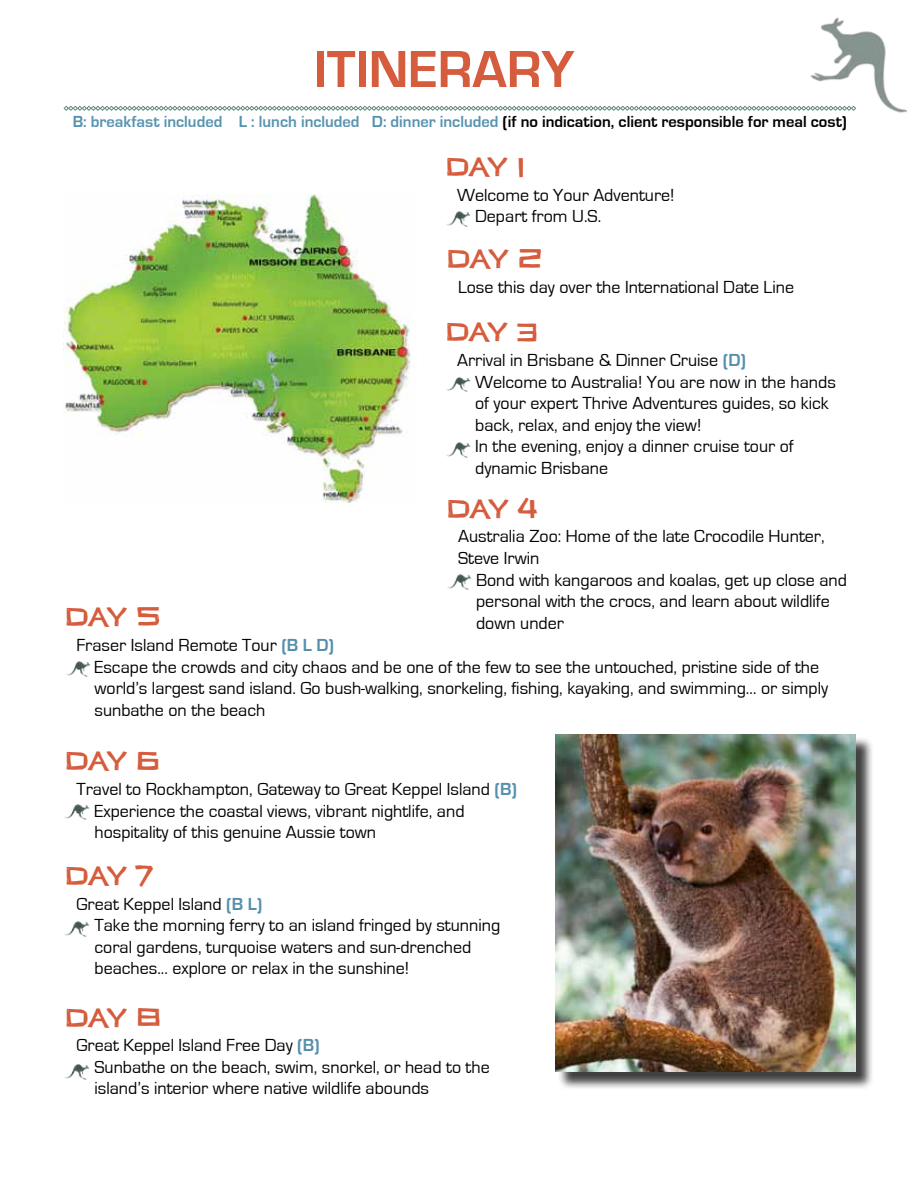
<style>
.page{position:relative;width:918px;height:1188px;background:#fff}
.page>*{position:absolute;margin:0;border:0;box-sizing:border-box;transform-origin:0 0}
.t1{font:700 54px "Eurostile";color:#d55c3c}
.t2{font:24px "Vertigon";color:#d55c3c}
.t3{font:18px/21.6px "Eurostile";color:#000}
.t4{font:700 16.5px "Eurostile";color:#5793b0}
.s1{color:#000}
.s2{font-weight:700;color:#5790ad}
</style>
<div class="page">
<img style="left:799px;top:17px;width:108px;height:96px">
<svg style="left:64px;top:106px;width:792px;height:5px"></svg>
<img style="left:64px;top:195px;width:347px;height:307px">
<div style="left:558px;top:737px;width:317px;height:353px;background:#000;opacity:.75"></div>
<img style="left:555px;top:734px;width:301px;height:338px">
<img style="left:446px;top:212px;width:25px;height:14px">
<img style="left:446px;top:377px;width:25px;height:15px">
<img style="left:446px;top:442px;width:25px;height:15px">
<img style="left:447px;top:575px;width:24px;height:14px">
<img style="left:66px;top:662px;width:24px;height:14px">
<img style="left:65px;top:805px;width:24px;height:15px">
<img style="left:65px;top:922px;width:24px;height:15px">
<img style="left:65px;top:1064px;width:24px;height:15px">
<h1 class="t1" style="left:314px;top:40px;width:262px">ITINERARY</h1>
<p class="t4" style="left:73px;top:113px;width:776px">B: breakfast included L : lunch included D: dinner included <span class="s1">(if no indication, client responsible for meal cost)</span></p>
<h2 class="t2" style="left:445px;top:149px;width:81px">DAY 1</h2>
<p class="t3" style="left:457px;top:184px;width:219px">Welcome to Your Adventure!</p>
<p class="t3" style="left:457px;top:206px;width:145px">• Depart from U.S.</p>
<h2 class="t2" style="left:446px;top:241px;width:97px">DAY 2</h2>
<p class="t3" style="left:458px;top:277px;width:337px">Lose this day over the International Date Line</p>
<h2 class="t2" style="left:445px;top:314px;width:94px">DAY 3</h2>
<p class="t3" style="left:457px;top:350px;width:290px">Arrival in Brisbane &amp; Dinner Cruise <span class="s2">(D)</span></p>
<p class="t3" style="left:475px;top:371px;width:362px;text-indent:-18px">• Welcome to Australia! You are now in the hands of your expert Thrive Adventures guides, so kick back, relax, and enjoy the view!</p>
<p class="t3" style="left:475px;top:436px;width:320px;text-indent:-18px">• In the evening, enjoy a dinner cruise tour of dynamic Brisbane</p>
<h2 class="t2" style="left:64px;top:599px;width:97px">DAY 5</h2>
<h2 class="t2" style="left:446px;top:490px;width:92px">DAY 4</h2>
<p class="t3" style="left:458px;top:526px;width:368px">Australia Zoo: Home of the late Crocodile Hunter,<br>Steve Irwin</p>
<p class="t3" style="left:476px;top:569px;width:372px;text-indent:-18px">• Bond with kangaroos and koalas, get up close and personal with the crocs, and learn about wildlife down under</p>
<p class="t3" style="left:76px;top:635px;width:259px">Fraser Island Remote Tour <span class="s2">(B L D)</span></p>
<p class="t3" style="left:94px;top:656px;width:735px;text-indent:-18px">• Escape the crowds and city chaos and be one of the few to see the untouched, pristine side of the world’s largest sand island. Go bush-walking, snorkeling, fishing, kayaking, and swimming… or simply sunbathe on the beach</p>
<h2 class="t2" style="left:64px;top:743px;width:96px">DAY 6</h2>
<p class="t3" style="left:76px;top:779px;width:442px">Travel to Rockhampton, Gateway to Great Keppel Island <span class="s2">(B)</span></p>
<p class="t3" style="left:94px;top:800px;width:372px;text-indent:-18px">• Experience the coastal views, vibrant nightlife, and hospitality of this genuine Aussie town</p>
<h2 class="t2" style="left:64px;top:858px;width:90px">DAY 7</h2>
<p class="t3" style="left:76px;top:893px;width:187px">Great Keppel Island <span class="s2">(B L)</span></p>
<p class="t3" style="left:94px;top:915px;width:407px;text-indent:-18px">• Take the morning ferry to an island fringed by stunning coral gardens, turquoise waters and sun-drenched beaches... explore or relax in the sunshine!</p>
<h2 class="t2" style="left:64px;top:999px;width:98px">DAY 8</h2>
<p class="t3" style="left:76px;top:1035px;width:245px">Great Keppel Island Free Day <span class="s2">(B)</span></p>
<p class="t3" style="left:94px;top:1056px;width:397px;text-indent:-18px">• Sunbathe on the beach, swim, snorkel, or head to the island’s interior where native wildlife abounds</p>
</div>
